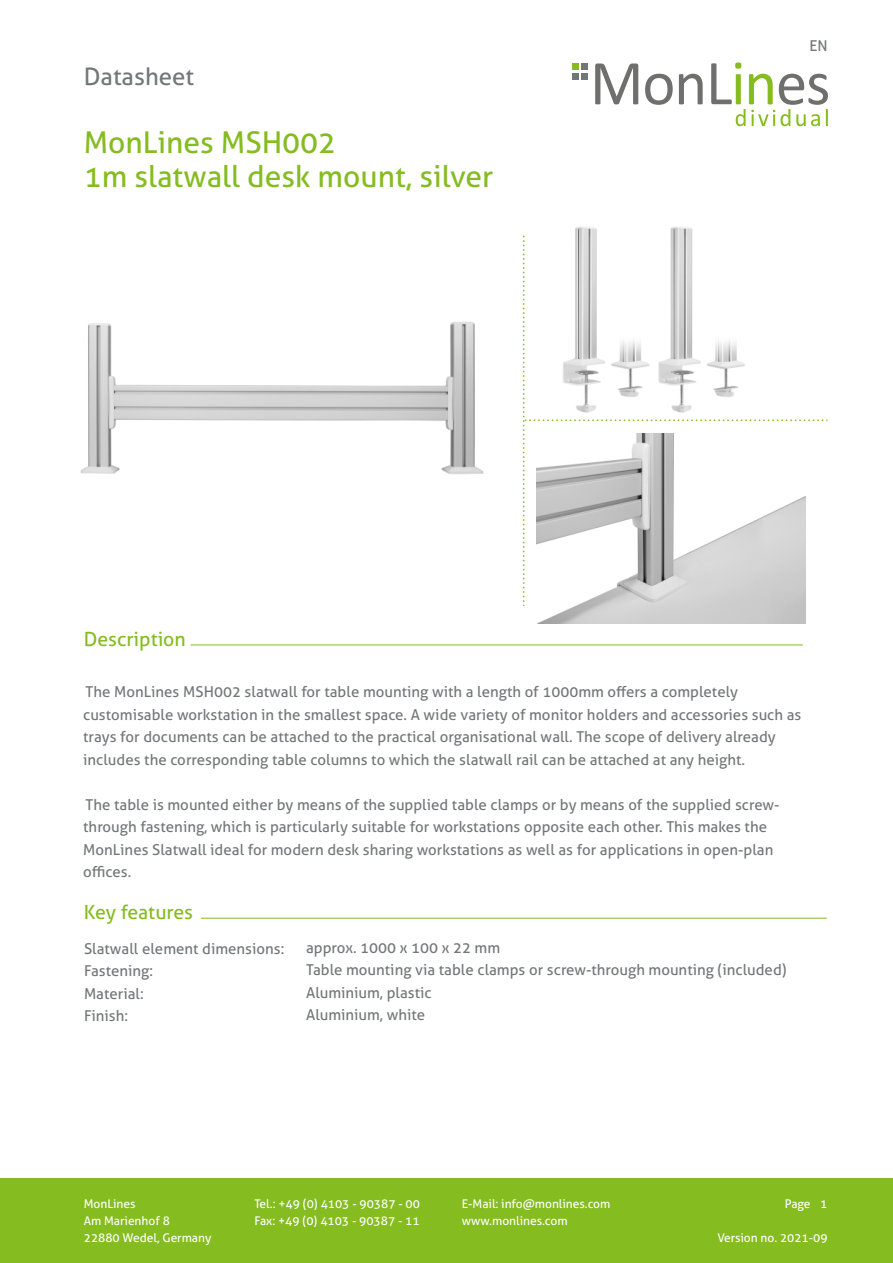
<style>
.page{position:relative;width:893px;height:1263px;background:#fff}
.page>*{position:absolute;margin:0;border:0;box-sizing:border-box;transform-origin:0 0}
.t1{font:30px/34px "Aller";color:#85bc20}
.t2{font:24px "Aller";color:#727777}
.t3{font:19.5px "Aller";color:#85bc20}
.t4{font:15px/22.5px "Aller";color:#727777}
.t5{font:12px "Aller";color:#fff}
</style>
<div class="page">
<div style="left:0;top:1178px;width:893px;height:85px;background:#85bc20"></div>
<svg style="left:595px;top:63px;width:43px;height:41px"></svg>
<svg style="left:645px;top:74px;width:28px;height:31px"></svg>
<svg style="left:679px;top:74px;width:24px;height:30px"></svg>
<svg style="left:711px;top:62px;width:117px;height:64px"></svg>
<svg style="left:573px;top:64px;width:15px;height:6px"></svg>
<div style="left:573px;top:73px;width:6px;height:7px;background:#717676"></div>
<div style="left:582px;top:73px;width:6px;height:7px;background:#717676"></div>
<img style="left:538px;top:606px;width:267px;height:17px">
<img style="left:575px;top:226px;width:118px;height:10px">
<img style="left:80px;top:235px;width:456px;height:411px">
<svg style="left:523px;top:236px;width:304px;height:370px"></svg>
<hr style="left:191px;top:645px;width:612px;height:1px;background:#85bc20">
<hr style="left:201px;top:918px;width:626px;height:1px;background:#85bc20">
<h2 class="t2" style="left:84px;top:63px;width:112px">Datasheet</h2>
<h1 class="t1" style="left:84px;top:126px;width:411px">MonLines MSH002<br>1m slatwall desk mount, silver</h1>
<p class="t4" style="left:809px;top:35px;width:20px">EN</p>
<h3 class="t3" style="left:84px;top:628px;width:104px">Description</h3>
<p class="t4" style="left:83px;top:681px;width:720px">The MonLines MSH002 slatwall for table mounting with a length of 1000mm offers a completely customisable workstation in the smallest space. A wide variety of monitor holders and accessories such as trays for documents can be attached to the practical organisational wall. The scope of delivery already includes the corresponding table columns to which the slatwall rail can be attached at any height.</p>
<p class="t4" style="left:83px;top:793px;width:698px">The table is mounted either by means of the supplied table clamps or by means of the supplied screw&shy;through fastening, which is particularly suitable for workstations opposite each other. This makes the MonLines Slatwall ideal for modern desk sharing workstations as well as for applications in open-plan offices.</p>
<h3 class="t3" style="left:84px;top:900px;width:111px">Key features</h3>
<p class="t4" style="left:84px;top:937px;width:202px">Slatwall element dimensions:<br>Fastening:<br>Material:<br>Finish:</p>
<p class="t4" style="left:306px;top:936px;width:482px">approx. 1000 x 100 x 22 mm<br>Table mounting via table clamps or screw-through mounting (included)<br>Aluminium, plastic<br>Aluminium, white</p>
<p class="t5" style="left:84px;top:1196px;width:53px">MonLines</p>
<p class="t5" style="left:254px;top:1196px;width:167px">Tel.: +49 (0) 4103 - 90387 - 00</p>
<p class="t5" style="left:462px;top:1196px;width:150px">E-Mail: info@monlines.com</p>
<p class="t5" style="left:84px;top:1213px;width:88px">Am Marienhof 8</p>
<p class="t5" style="left:254px;top:1213px;width:167px">Fax: +49 (0) 4103 - 90387 - 11</p>
<p class="t5" style="left:462px;top:1213px;width:107px">www.monlines.com</p>
<p class="t5" style="left:84px;top:1230px;width:129px">22880 Wedel, Germany</p>
<p class="t5" style="left:785px;top:1196px;width:44px">Page 1</p>
<p class="t5" style="left:717px;top:1230px;width:112px">Version no. 2021-09</p>
</div>
